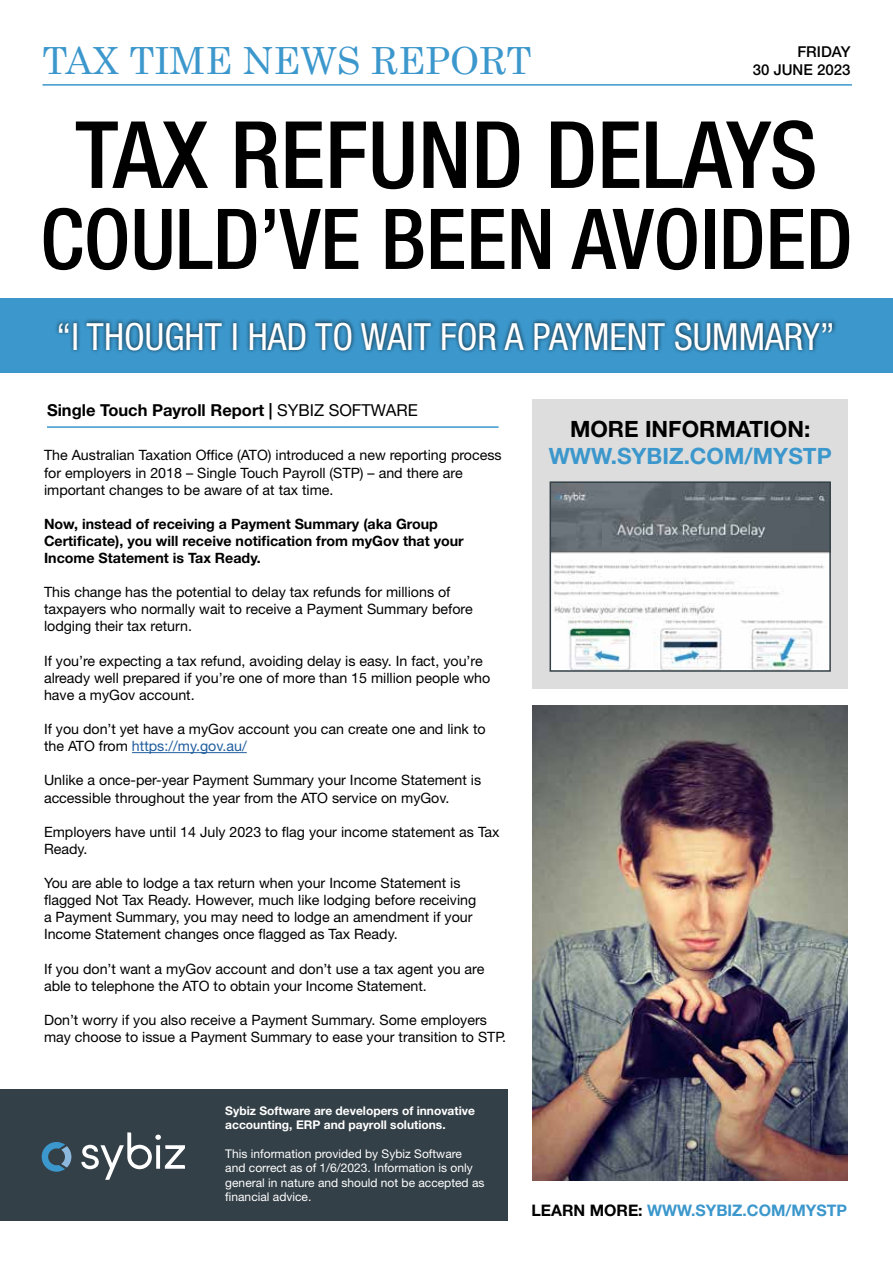
<style>
.page{position:relative;width:893px;height:1263px;background:#fff}
.page>*{position:absolute;margin:0;border:0;box-sizing:border-box;transform-origin:0 0}
.t1{font:500 condensed 93px "Helvetica Neue LT Std";color:#000}
.t2{font:500 condensed 84px "Helvetica Neue LT Std";color:#000}
.t3{font:condensed 37.5px "Helvetica Neue LT Std";color:#fff}
.t4{font:37.5px "Century";color:#3b97cc}
.t5{font:700 22.5px "Helvetica Neue LT Std";color:#3b97cc}
.t6{font:700 22.5px "Helvetica Neue LT Std";color:#000}
.t7{font:700 16.5px "Helvetica Neue LT Std";color:#000}
.t8{font:700 15.9px "Helvetica Neue LT Std";color:#3b97cc}
.t9{font:500 15px/18px "Helvetica Neue LT Std";color:#000;text-align:right}
.t10{font:14.25px/17.1px "Helvetica Neue LT Std";color:#000}
.t11{font:700 14.25px/17.1px "Helvetica Neue LT Std";color:#000}
.t12{font:12px/14.4px "Helvetica Neue LT Std";color:#fff}
.t13{font:700 12px/14.4px "Helvetica Neue LT Std";color:#fff}
.s1{font-weight:400}
.s2{color:#215e9e}
.s3{color:#000}
</style>
<div class="page">
<div style="left:533px;top:399px;width:315px;height:289px;background:#ddd"></div>
<div style="left:0;top:298px;width:893px;height:75px;background:#3b97cc"></div>
<div style="left:54px;top:318px;width:783px;height:36px;background:#000;opacity:.75"></div>
<div style="left:0;top:1089px;width:508px;height:131px;background:#344047"></div>
<hr style="left:47px;top:426px;width:452px;height:2px;background:#3b97cc">
<hr style="left:43px;top:84px;width:809px;height:2px;background:#3b97cc">
<img style="left:533px;top:705px;width:315px;height:475px">
<hr style="left:132px;top:752px;width:115px;height:1px;background:#215e9e">
<img style="left:553px;top:484px;width:275px;height:185px">
<div style="left:550px;top:481px;width:281px;height:191px;border:2px solid #344047"></div>
<svg style="left:81px;top:1132px;width:104px;height:48px"></svg>
<svg style="left:42px;top:1142px;width:29px;height:30px"></svg>
<h3 class="t4" style="left:43px;top:29px;width:490px">TAX TIME NEWS REPORT</h3>
<p class="t9" style="left:753px;top:43px;width:99px">FRIDAY<br>30 JUNE 2023</p>
<h1 class="t1" style="left:75px;top:99px;width:744px">TAX REFUND DELAYS</h1>
<h2 class="t2" style="left:40px;top:189px;width:814px">COULD’VE BEEN AVOIDED</h2>
<h3 class="t3" style="left:56px;top:315px;width:781px">“I THOUGHT I HAD TO WAIT FOR A PAYMENT SUMMARY”</h3>
<p class="t7" style="left:47px;top:400px;width:372px">Single Touch Payroll Report | <span class="s1">SYBIZ SOFTWARE</span></p>
<h3 class="t6" style="left:570px;top:415px;width:242px">MORE INFORMATION:</h3>
<p class="t10" style="left:44px;top:447px;width:459px">The Australian Taxation Office (ATO) introduced a new reporting process</p>
<h3 class="t5" style="left:549px;top:442px;width:284px">WWW.SYBIZ.COM/MYSTP</h3>
<p class="t10" style="left:44px;top:464px;width:420px">for employers in 2018 – Single Touch Payroll (STP) – and there are important changes to be aware of at tax time.</p>
<p class="t11" style="left:44px;top:515px;width:421px">Now, instead of receiving a Payment Summary (aka Group<br>Certificate), you will receive notification from myGov that your<br>Income Statement is Tax Ready.</p>
<p class="t10" style="left:44px;top:583px;width:430px">This change has the potential to delay tax refunds for millions of taxpayers who normally wait to receive a Payment Summary before lodging their tax return.</p>
<p class="t10" style="left:44px;top:652px;width:448px">If you’re expecting a tax refund, avoiding delay is easy. In fact, you’re already well prepared if you’re one of more than 15 million people who have a myGov account.</p>
<p class="t10" style="left:44px;top:720px;width:443px">If you don’t yet have a myGov account you can create one and link to the ATO from <span class="s2">https://my.gov.au/</span></p>
<p class="t10" style="left:44px;top:772px;width:439px">Unlike a once-per-year Payment Summary your Income Statement is accessible throughout the year from the ATO service on myGov.</p>
<p class="t10" style="left:44px;top:823px;width:457px">Employers have until 14 July 2023 to flag your income statement as Tax<br>Ready.</p>
<p class="t10" style="left:44px;top:874px;width:434px">You are able to lodge a tax return when your Income Statement is flagged Not Tax Ready. However, much like lodging before receiving a Payment Summary, you may need to lodge an amendment if your Income Statement changes once flagged as Tax Ready.</p>
<p class="t10" style="left:44px;top:960px;width:442px">If you don’t want a myGov account and don’t use a tax agent you are able to telephone the ATO to obtain your Income Statement.</p>
<p class="t10" style="left:44px;top:1011px;width:464px">Don’t worry if you also receive a Payment Summary. Some employers may choose to issue a Payment Summary to ease your transition to STP.</p>
<p class="t13" style="left:225px;top:1103px;width:251px">Sybiz Software are developers of innovative accounting, ERP and payroll solutions.</p>
<p class="t12" style="left:225px;top:1146px;width:261px">This information provided by Sybiz Software and correct as of 1/6/2023. Information is only general in nature and should not be accepted as financial advice.</p>
<p class="t8" style="left:531px;top:1200px;width:317px"><span class="s3">LEARN MORE:</span> WWW.SYBIZ.COM/MYSTP</p>
</div>
